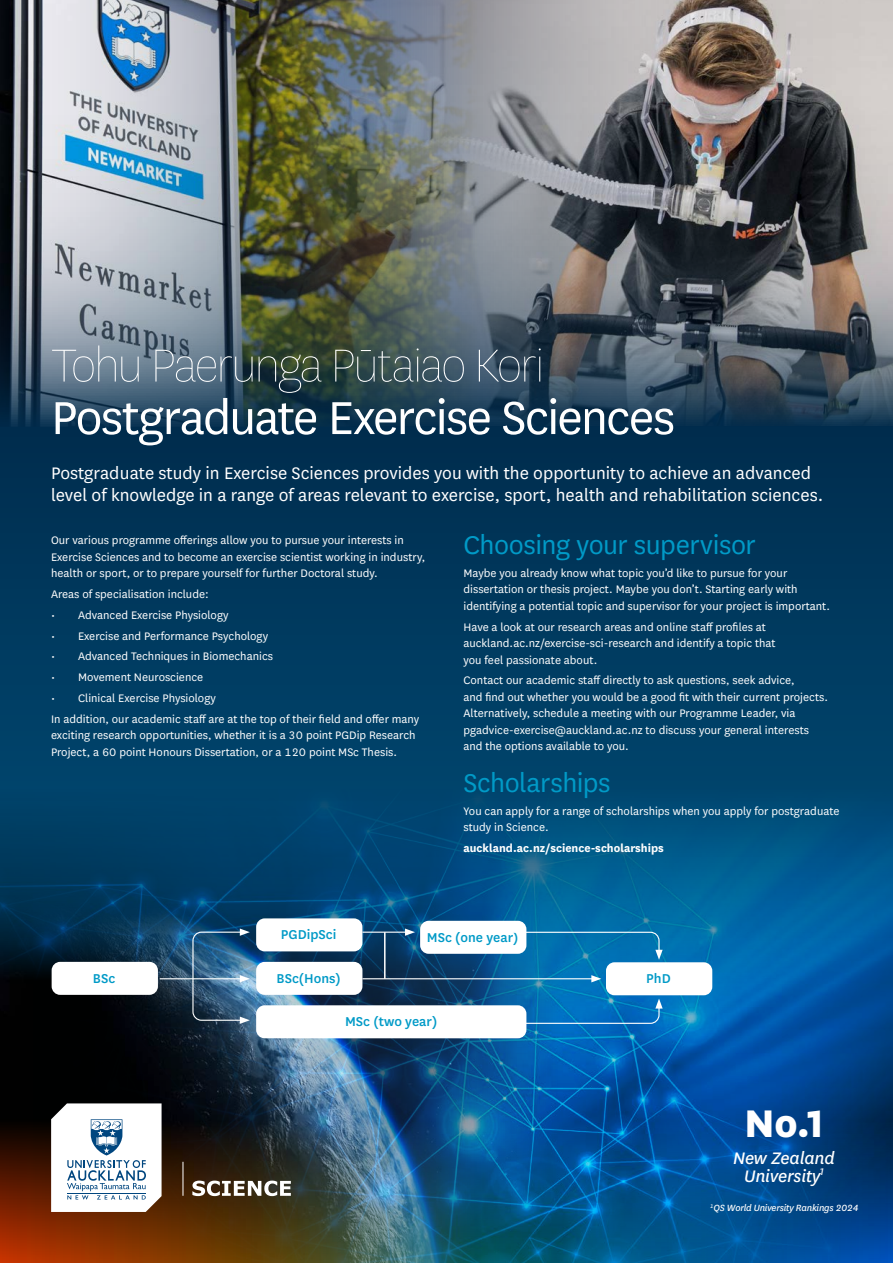
<style>
.page{position:relative;width:893px;height:1263px;background:#fff}
.page>*{position:absolute;margin:0;border:0;box-sizing:border-box;transform-origin:0 0}
.t1{font:54px "National";letter-spacing:-.035em;color:#fff}
.t2{font:100 54px "National";letter-spacing:-.04em;color:#fff}
.t3{font:800 45px "National";color:#fff}
.t4{font:30px "National";letter-spacing:-.015em;color:#009ac7}
.t5{font:19.5px/22.5px "National";color:#fff}
.t6{font:italic 19.5px/18px "National";letter-spacing:-.01em;color:#fff;text-align:center}
.t7{font:500 15px "National";color:#009ac7}
.t8{font:12.75px/16.5px "National";color:#fff}
.t9{font:700 12.75px "National";color:#fff}
.t10{font:italic 10.5px "National";letter-spacing:-.02em;color:#fff}
</style>
<div class="page">
<svg style="left:0;top:425px;width:893px;height:365px;background:#00385c"></svg>
<img style="left:0;top:790px;width:893px;height:330px">
<img style="left:0;top:895px;width:559px;height:225px">
<img style="left:0;top:1120px;width:893px;height:143px">
<div style="left:52px;top:962px;width:106px;height:33px;background:#fff;border-radius:9px"></div>
<div style="left:420px;top:921px;width:106px;height:33px;background:#fff;border-radius:9px"></div>
<div style="left:606px;top:962px;width:106px;height:33px;background:#fff;border-radius:9px"></div>
<div style="left:256px;top:918px;width:106px;height:33px;background:#fff;border-radius:9px"></div>
<div style="left:256px;top:962px;width:106px;height:33px;background:#fff;border-radius:9px"></div>
<div style="left:256px;top:1005px;width:270px;height:33px;background:#fff;border-radius:9px"></div>
<hr style="left:362px;top:931px;width:45px;height:2px;background:#fff">
<svg style="left:405px;top:928px;width:10px;height:8px"></svg>
<hr style="left:362px;top:978px;width:232px;height:1px;background:#fff">
<svg style="left:591px;top:975px;width:10px;height:7px"></svg>
<svg style="left:509px;top:998px;width:154px;height:26px;background:#2180c5"></svg>
<svg style="left:509px;top:931px;width:154px;height:29px;background:#2284ba"></svg>
<hr style="left:160px;top:978px;width:82px;height:1px;background:#fff">
<img style="left:192px;top:928px;width:58px;height:96px">
<img style="left:476px;top:0;width:417px;height:425px">
<img style="left:0;top:0;width:476px;height:427px">
<hr style="left:182px;top:1162px;width:1px;height:34px;background:#fff">
<svg style="left:192px;top:1180px;width:99px;height:16px"></svg>
<svg style="left:51px;top:1103px;width:111px;height:109px"></svg>
<hr style="left:384px;top:932px;width:2px;height:47px;background:#fff">
<h1 class="t2" style="left:51px;top:333px;width:495px">Tohu Paerunga Pūtaiao Kori</h1>
<h1 class="t1" style="left:51px;top:382px;width:626px">Postgraduate Exercise Sciences</h1>
<h3 class="t5" style="left:51px;top:461px;width:774px">Postgraduate study in Exercise Sciences provides you with the opportunity to achieve an advanced level of knowledge in a range of areas relevant to exercise, sport, health and rehabilitation sciences.</h3>
<p class="t8" style="left:51px;top:532px;width:376px">Our various programme offerings allow you to pursue your interests in<br>Exercise Sciences and to become an exercise scientist working in industry, health or sport, or to prepare yourself for further Doctoral study.</p>
<p class="t8" style="left:51px;top:585px;width:159px">Areas of specialisation include:</p>
<p class="t8" style="left:51px;top:606px;width:179px">• Advanced Exercise Physiology</p>
<p class="t8" style="left:51px;top:627px;width:219px">• Exercise and Performance Psychology</p>
<p class="t8" style="left:51px;top:648px;width:223px">• Advanced Techniques in Biomechanics</p>
<p class="t8" style="left:51px;top:668px;width:154px">• Movement Neuroscience</p>
<p class="t8" style="left:51px;top:687px;width:370px;line-height:20.7px">• Clinical Exercise Physiology<br>In addition, our academic staff are at the top of their field and offer many</p>
<p class="t8" style="left:51px;top:726px;width:366px">exciting research opportunities, whether it is a 30 point PGDip Research<br>Project, a 60 point Honours Dissertation, or a 120 point MSc Thesis.</p>
<h3 class="t4" style="left:463px;top:525px;width:294px">Choosing your supervisor</h3>
<p class="t8" style="left:463px;top:564px;width:368px">Maybe you already know what topic you’d like to pursue for your dissertation or thesis project. Maybe you don’t. Starting early with identifying a potential topic and supervisor for your project is important.</p>
<p class="t8" style="left:463px;top:618px;width:314px">Have a look at our research areas and online staff profiles at auckland.ac.nz/exercise-sci-research and identify a topic that you feel passionate about.</p>
<p class="t8" style="left:463px;top:672px;width:366px">Contact our academic staff directly to ask questions, seek advice,<br>and find out whether you would be a good fit with their current projects.<br>Alternatively, schedule a meeting with our Programme Leader, via pgadvice-exercise@auckland.ac.nz to discuss your general interests and the options available to you.</p>
<h3 class="t4" style="left:463px;top:763px;width:149px">Scholarships</h3>
<p class="t8" style="left:463px;top:802px;width:378px">You can apply for a range of scholarships when you apply for postgraduate study in Science.</p>
<p class="t9" style="left:463px;top:839px;width:202px">auckland.ac.nz/science-scholarships</p>
<p class="t7" style="left:93px;top:968px;width:24px">BSc</p>
<p class="t7" style="left:281px;top:924px;width:57px">PGDipSci</p>
<p class="t7" style="left:277px;top:968px;width:66px">BSc(Hons)</p>
<p class="t7" style="left:427px;top:927px;width:93px">MSc (one year)</p>
<p class="t7" style="left:345px;top:1011px;width:94px">MSc (two year)</p>
<p class="t7" style="left:646px;top:968px;width:26px">PhD</p>
<h2 class="t3" style="left:744px;top:1091px;width:82px">No.1</h2>
<h3 class="t6" style="left:733px;top:1148px;width:103px">New Zealand<br>University<sup>1</sup></h3>
<p class="t10" style="left:710px;top:1201px;width:150px"><sup>1</sup>QS World University Rankings 2024</p>
</div>
